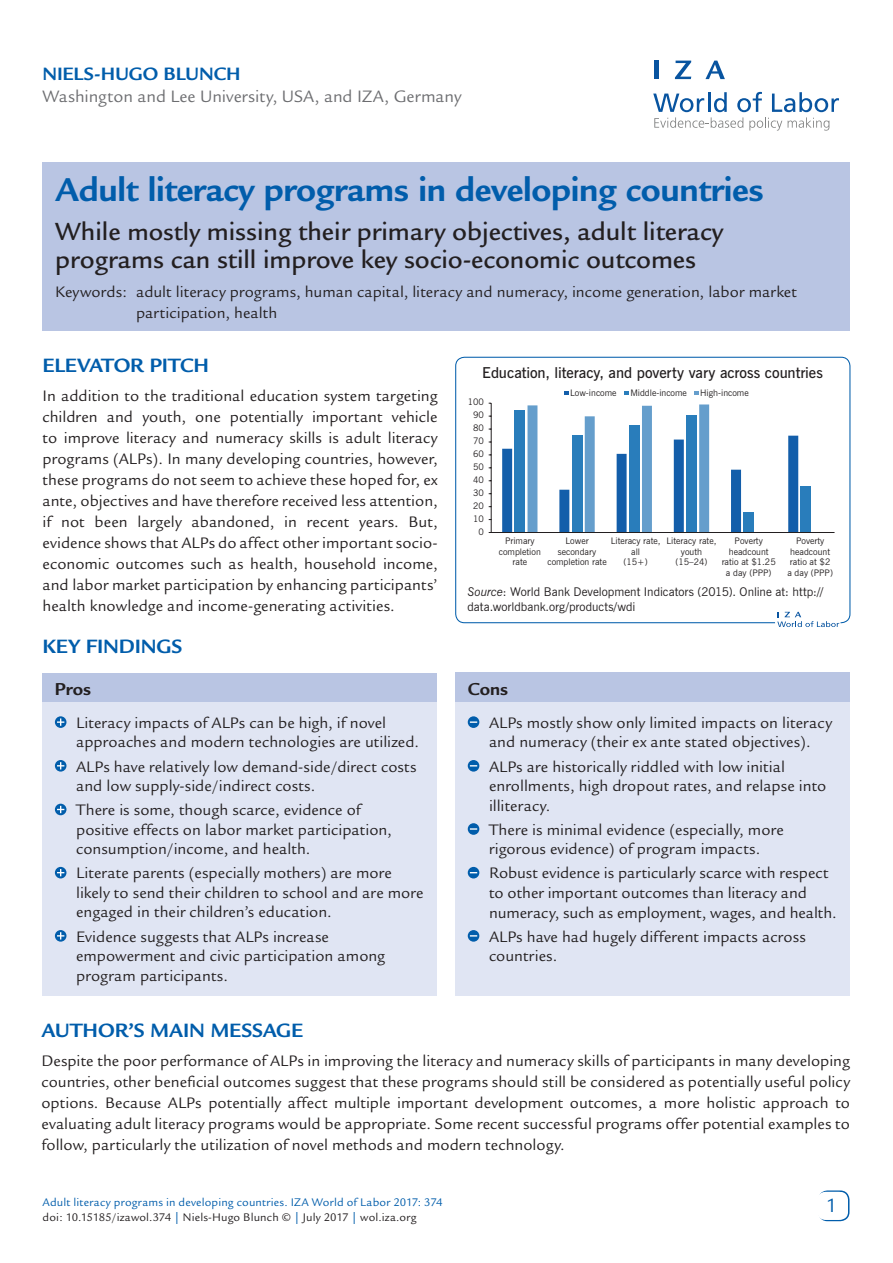
<style>
.page{position:relative;width:893px;height:1263px;background:#fff}
.page>*{position:absolute;margin:0;border:0;box-sizing:border-box;transform-origin:0 0}
.t1{font:700 36px "Legacy Sans";letter-spacing:-.01em;color:#015dab}
.t2{font:500 27px/29px "Legacy Sans";color:#231f20}
.t3{font:700 21px "Legacy Sans";letter-spacing:-.01em;color:#015dab}
.t4{font:21px "Legacy Sans";color:#015dab}
.t5{font:700 19.5px "Legacy Sans";letter-spacing:-.01em;color:#015dab}
.t6{font:700 18.75px "Legacy Sans";letter-spacing:-.005em;color:#231f20}
.t7{font:18px "Legacy Sans";color:#6c6d70}
.t8{font:16.5px/19.5px "Legacy Sans";letter-spacing:.005em;color:#231f20}
.t9{font:600 15px "News Gothic BT";letter-spacing:-.005em;color:#231f20}
.t10{font:12px/15px "Legacy Sans";letter-spacing:.015em;color:#015dab}
.t11{font:12px/15px "News Gothic BT";color:#231f20}
.t12{font:9px/10.8px "News Gothic BT";color:#231f20;text-align:center}
.s1{font-family:"Legacy Sans ITC Pro";font-size:26.25px}
.s2{font-style:italic}
.s3{color:#231f20}
</style>
<div class="page">
<div style="left:43px;top:162px;width:807px;height:168px;background:#b9c5e3"></div>
<div style="left:818px;top:1190px;width:31px;height:31px;border:2px solid #015dab;border-radius:9px"></div>
<div style="left:817px;top:1192px;width:30px;height:28px;background:#fff;border-radius:9px"></div>
<svg style="left:653px;top:92px;width:186px;height:39px"></svg>
<hr style="left:654px;top:61px;width:4px;height:18px;background:#0854a0">
<svg style="left:675px;top:61px;width:16px;height:18px"></svg>
<svg style="left:705px;top:61px;width:20px;height:18px"></svg>
<div style="left:455px;top:673px;width:394px;height:323px;background:#e0e5f3"></div>
<div style="left:455px;top:673px;width:394px;height:29px;background:#b9c5e3"></div>
<div style="left:468px;top:716px;width:11px;height:12px;background:#015dab;border-radius:50%"></div>
<svg style="left:470px;top:721px;width:7px;height:2px"></svg>
<svg style="left:468px;top:760px;width:11px;height:12px"></svg>
<svg style="left:468px;top:823px;width:11px;height:12px"></svg>
<svg style="left:470px;top:828px;width:7px;height:2px"></svg>
<svg style="left:468px;top:867px;width:11px;height:11px"></svg>
<svg style="left:468px;top:930px;width:11px;height:12px"></svg>
<div style="left:42px;top:673px;width:395px;height:323px;background:#e0e5f3"></div>
<div style="left:42px;top:673px;width:395px;height:28px;background:#b9c5e3"></div>
<svg style="left:55px;top:716px;width:11px;height:12px"></svg>
<svg style="left:57px;top:718px;width:7px;height:8px"></svg>
<svg style="left:55px;top:760px;width:11px;height:12px"></svg>
<svg style="left:57px;top:762px;width:7px;height:7px"></svg>
<svg style="left:55px;top:804px;width:11px;height:11px"></svg>
<svg style="left:57px;top:806px;width:7px;height:7px"></svg>
<div style="left:55px;top:867px;width:11px;height:11px;background:#015dab;border-radius:50%"></div>
<svg style="left:57px;top:869px;width:7px;height:7px"></svg>
<svg style="left:55px;top:930px;width:11px;height:12px"></svg>
<svg style="left:57px;top:932px;width:7px;height:7px"></svg>
<div style="left:455px;top:357px;width:395px;height:266px;border:1px solid #015dab;border-radius:9px"></div>
<div style="left:775px;top:611px;width:65px;height:18px;background:#fff"></div>
<svg style="left:777px;top:612px;width:62px;height:15px"></svg>
<div style="left:801px;top:486px;width:10px;height:46px;background:#297dbb"></div>
<svg style="left:502px;top:404px;width:296px;height:128px"></svg>
<hr style="left:491px;top:403px;width:1px;height:129px;background:#231f20">
<hr style="left:491px;top:532px;width:343px;height:1px;background:#231f20">
<svg style="left:564px;top:391px;width:4px;height:4px"></svg>
<svg style="left:624px;top:391px;width:4px;height:4px"></svg>
<svg style="left:694px;top:391px;width:4px;height:4px"></svg>
<p class="t5" style="left:43px;top:63px;width:200px">NIELS-HUGO BLUNCH</p>
<p class="t7" style="left:43px;top:86px;width:420px">Washington and Lee University, USA, and IZA, Germany</p>
<h1 class="t1" style="left:55px;top:169px;width:710px">Adult literacy programs in developing countries</h1>
<h2 class="t2" style="left:55px;top:217px;width:669px">While <span class="s1">mostly</span> missing their primary objectives, adult literacy programs can still improve key socio-economic outcomes</h2>
<p class="t8" style="left:136px;top:281px;width:662px;line-height:20.9px;text-indent:-81px">Keywords: adult literacy programs, human capital, literacy and numeracy, income generation, labor market participation, health</p>
<p class="t3" style="left:43px;top:353px;width:168px">ELEVATOR PITCH</p>
<p class="t8" style="left:43px;top:386px;width:397px;line-height:21px;text-align:justify">In addition to the traditional education system targeting children and youth, one potentially important vehicle to improve literacy and numeracy skills is adult literacy programs (ALPs). In many developing countries, however, these programs do not seem to achieve these hoped for, ex ante, objectives and have therefore received less attention, if not been largely abandoned, in recent years. But, evidence shows that ALPs do affect other important socio&shy;economic outcomes such as health, household income, and labor market participation by enhancing participants’ health knowledge and income-generating activities.</p>
<p class="t3" style="left:43px;top:634px;width:141px">KEY FINDINGS</p>
<p class="t6" style="left:55px;top:678px;width:38px">Pros</p>
<p class="t8" style="left:76px;top:713px;width:344px">Literacy impacts of ALPs can be high, if novel approaches and modern technologies are utilized.</p>
<p class="t8" style="left:76px;top:757px;width:342px">ALPs have relatively low demand-side/direct costs and low supply-side/indirect costs.</p>
<p class="t8" style="left:76px;top:800px;width:317px">There is some, though scarce, evidence of positive effects on labor market participation, consumption/income, and health.</p>
<p class="t8" style="left:76px;top:864px;width:349px">Literate parents (especially mothers) are more likely to send their children to school and are more engaged in their children’s education.</p>
<p class="t8" style="left:76px;top:927px;width:311px">Evidence suggests that ALPs increase empowerment and civic participation among program participants.</p>
<p class="t9" style="left:482px;top:363px;width:342px">Education, literacy, and poverty vary across countries</p>
<p class="t12" style="left:468px;top:397px;width:18px">100</p>
<p class="t12" style="left:473px;top:410px;width:12px">90</p>
<p class="t12" style="left:473px;top:423px;width:12px">80</p>
<p class="t12" style="left:473px;top:436px;width:12px">70</p>
<p class="t12" style="left:473px;top:448px;width:12px">60</p>
<p class="t12" style="left:473px;top:461px;width:12px">50</p>
<p class="t12" style="left:473px;top:474px;width:12px">40</p>
<p class="t12" style="left:473px;top:487px;width:12px">30</p>
<p class="t12" style="left:473px;top:500px;width:12px">20</p>
<p class="t12" style="left:473px;top:513px;width:12px">10</p>
<p class="t12" style="left:479px;top:526px;width:7px">0</p>
<p class="t12" style="left:570px;top:387px;width:48px">Low-income</p>
<p class="t12" style="left:630px;top:387px;width:58px">Middle-income</p>
<p class="t12" style="left:700px;top:387px;width:50px">High-income</p>
<p class="t12" style="left:499px;top:535px;width:43px">Primary completion rate</p>
<p class="t12" style="left:547px;top:535px;width:61px">Lower secondary completion rate</p>
<p class="t12" style="left:611px;top:535px;width:51px">Literacy rate, all<br>(15+)</p>
<p class="t12" style="left:667px;top:535px;width:51px">Literacy rate, youth (15–24)</p>
<p class="t12" style="left:722px;top:535px;width:56px">Poverty headcount ratio at $1.25 a day (PPP)</p>
<p class="t12" style="left:787px;top:535px;width:47px">Poverty headcount ratio at $2 a day (PPP)</p>
<p class="t11" style="left:468px;top:584px;width:357px"><span class="s2">Source</span>: World Bank Development Indicators (2015). Online at: http:// data.worldbank.org/products/wdi</p>
<p class="t6" style="left:468px;top:678px;width:42px">Cons</p>
<p class="t8" style="left:489px;top:713px;width:345px">ALPs mostly show only limited impacts on literacy and numeracy (their ex ante stated objectives).</p>
<p class="t8" style="left:489px;top:757px;width:339px">ALPs are historically riddled with low initial enrollments, high dropout rates, and relapse into illiteracy.</p>
<p class="t8" style="left:489px;top:820px;width:296px">There is minimal evidence (especially, more rigorous evidence) of program impacts.</p>
<p class="t8" style="left:489px;top:864px;width:349px">Robust evidence is particularly scarce with respect to other important outcomes than literacy and numeracy, such as employment, wages, and health.</p>
<p class="t8" style="left:489px;top:927px;width:318px">ALPs have had hugely different impacts across countries.</p>
<p class="t3" style="left:41px;top:1018px;width:263px">AUTHOR’S MAIN MESSAGE</p>
<p class="t8" style="left:41px;top:1051px;width:810px;line-height:21px;text-align:justify">Despite the poor performance of ALPs in improving the literacy and numeracy skills of participants in many developing countries, other beneficial outcomes suggest that these programs should still be considered as potentially useful policy options. Because ALPs potentially affect multiple important development outcomes, a more holistic approach to evaluating adult literacy programs would be appropriate. Some recent successful programs offer potential examples to follow, particularly the utilization of novel methods and modern technology.</p>
<p class="t10" style="left:43px;top:1195px;width:402px">Adult literacy programs in developing countries. IZA World of Labor 2017: 374 <span class="s3">doi: 10.15185/izawol.374</span> | <span class="s3">Niels-Hugo Blunch ©</span> | <span class="s3">July 2017</span> | <span class="s3">wol.iza.org</span></p>
<p class="t4" style="left:828px;top:1194px;width:13px">1</p>
</div>
